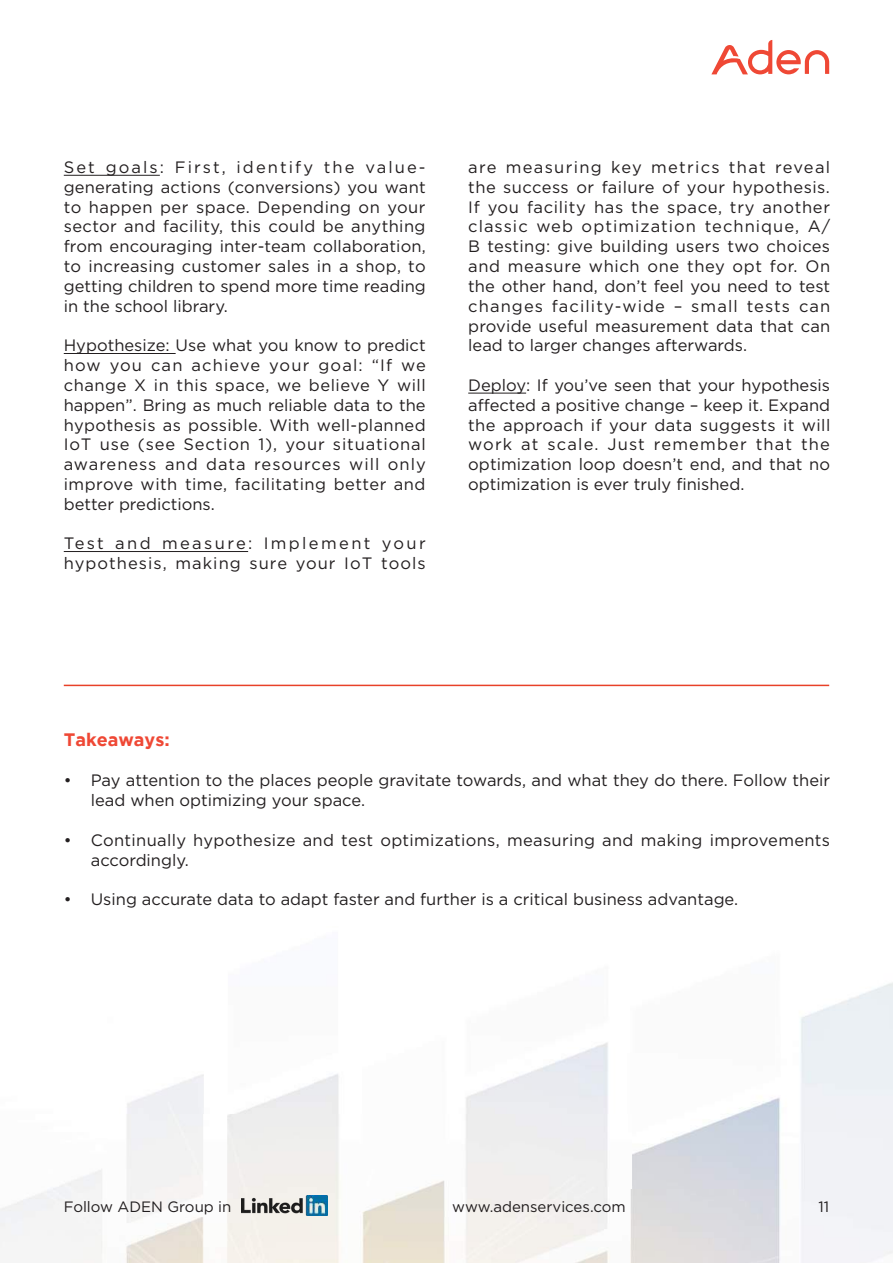
<style>
.page{position:relative;width:893px;height:1263px;background:#fff}
.page>*{position:absolute;margin:0;border:0;box-sizing:border-box;transform-origin:0 0}
.t1{font:700 18px "Gotham";color:#ef4835}
.t2{font:16.5px/19.8px "Gotham";color:#231f20;text-align:justify}
.t3{font:16.5px/19.8px "Gotham";letter-spacing:.02em;color:#231f20}
.t4{font:16.5px/19.8px "Gotham";letter-spacing:.065em;color:#231f20}
.t5{font:15px "Gotham";color:#231f20}
</style>
<div class="page">
<svg style="left:711px;top:40px;width:118px;height:34px"></svg>
<img style="left:0;top:982px;width:893px;height:281px">
<hr style="left:64px;top:685px;width:765px;height:1px;background:#e84128">
<hr style="left:64px;top:175px;width:96px;height:1px;background:#231f20">
<hr style="left:64px;top:353px;width:112px;height:1px;background:#231f20">
<hr style="left:64px;top:551px;width:184px;height:1px;background:#231f20">
<hr style="left:468px;top:393px;width:58px;height:1px;background:#231f20">
<p class="t2" style="left:64px;top:157px;width:364px">Set goals: First, identify the value&shy;generating actions (conversions) you want to happen per space. Depending on your sector and facility, this could be anything from encouraging inter-team collaboration, to increasing customer sales in a shop, to getting children to spend more time reading in the school library.</p>
<p class="t2" style="left:64px;top:335px;width:364px">Hypothesize: Use what you know to predict how you can achieve your goal: “If we change X in this space, we believe Y will happen”. Bring as much reliable data to the hypothesis as possible. With well-planned IoT use (see Section 1), your situational awareness and data resources will only improve with time, facilitating better and better predictions.</p>
<p class="t4" style="left:64px;top:533px;width:363px">Test and measure: Implement your hypothesis, making sure your IoT tools</p>
<p class="t2" style="left:468px;top:157px;width:364px">are measuring key metrics that reveal the success or failure of your hypothesis.<br>If you facility has the space, try another classic web optimization technique, A/ B testing: give building users two choices and measure which one they opt for. On the other hand, don’t feel you need to test changes facility-wide – small tests can provide useful measurement data that can lead to larger changes afterwards.</p>
<p class="t2" style="left:468px;top:375px;width:364px">Deploy: If you’ve seen that your hypothesis affected a positive change – keep it. Expand the approach if your data suggests it will work at scale. Just remember that the optimization loop doesn’t end, and that no optimization is ever truly finished.</p>
<p class="t1" style="left:64px;top:729px;width:107px">Takeaways:</p>
<p class="t2" style="left:91px;top:770px;width:741px;text-indent:-27px">• Pay attention to the places people gravitate towards, and what they do there. Follow their lead when optimizing your space.</p>
<p class="t3" style="left:91px;top:830px;width:741px;text-indent:-27px">• Continually hypothesize and test optimizations, measuring and making improvements accordingly.</p>
<p class="t2" style="left:64px;top:889px;width:676px">• Using accurate data to adapt faster and further is a critical business advantage.</p>
<p class="t5" style="left:64px;top:1197px;width:169px">Follow ADEN Group in</p>
<p class="t5" style="left:452px;top:1197px;width:175px">www.adenservices.com</p>
<p class="t5" style="left:818px;top:1197px;width:12px">11</p>
</div>
